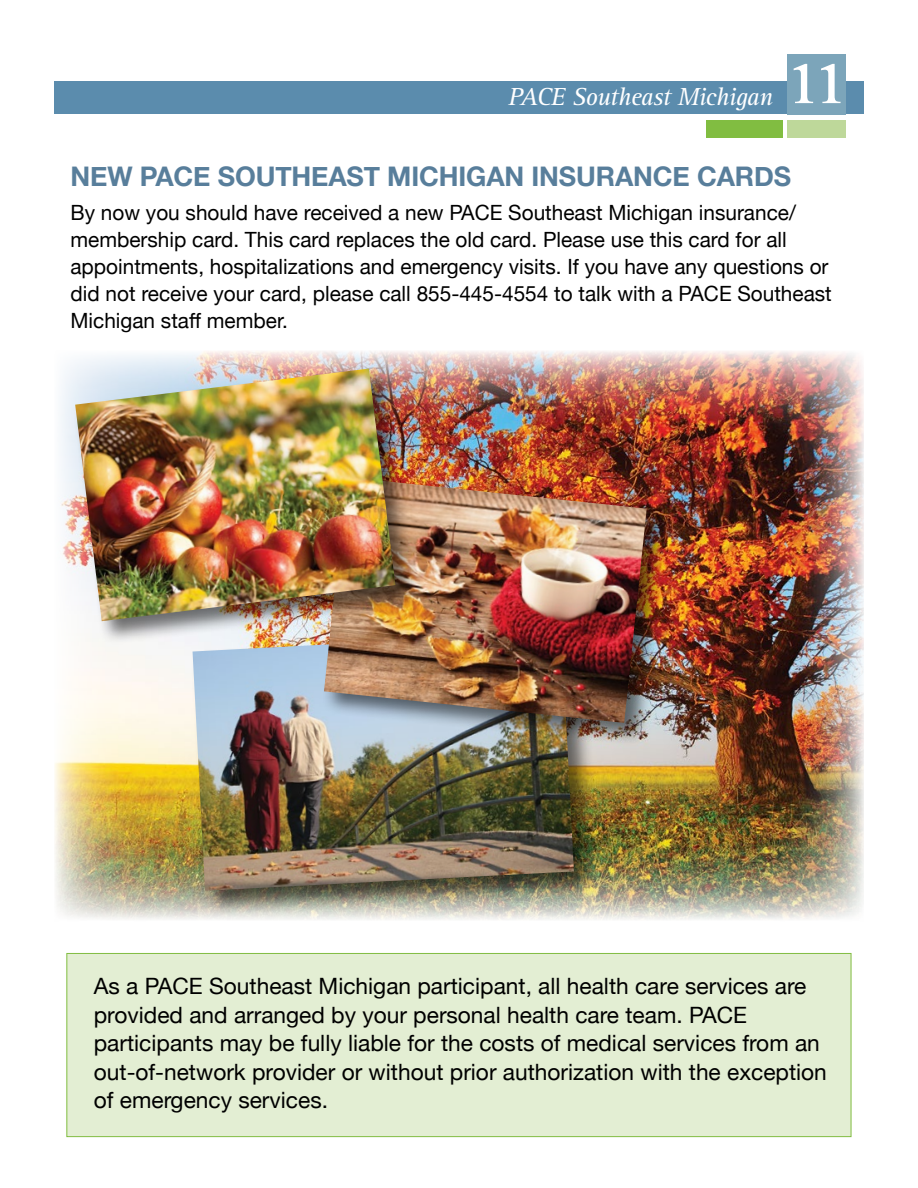
<style>
.page{position:relative;width:918px;height:1188px;background:#fff}
.page>*{position:absolute;margin:0;border:0;box-sizing:border-box;transform-origin:0 0}
.t1{font:700 63px "Rotis Serif";color:#fff}
.t2{font:700 27px "Helvetica Neue";letter-spacing:-.005em;color:#587e9b}
.t3{font:italic 25.5px "Rotis Serif";letter-spacing:-.025em;color:#fff}
.t4{font:22.5px/28.5px "Helvetica Neue";color:#000}
.t5{font:21px/27px "Helvetica Neue";color:#000}
</style>
<div class="page">
<img style="left:55px;top:351px;width:809px;height:569px">
<div style="left:54px;top:81px;width:810px;height:33px;background:#5b8cad"></div>
<div style="left:787px;top:54px;width:58px;height:60px;background:#7ca5ba"></div>
<div style="left:787px;top:120px;width:59px;height:18px;background:#bed89a"></div>
<div style="left:706px;top:120px;width:76px;height:18px;background:#81bd41"></div>
<div style="left:66px;top:953px;width:785px;height:184px;background:#e3eed3;border:1px solid #81bd41"></div>
<div style="left:191px;top:630px;width:408px;height:286px;background:#000;opacity:.55"></div>
<img style="left:193px;top:644px;width:381px;height:247px">
<div style="left:323px;top:475px;width:347px;height:271px;background:#000;opacity:.55"></div>
<img style="left:324px;top:477px;width:323px;height:246px">
<div style="left:73px;top:367px;width:346px;height:277px;background:#000;opacity:.55"></div>
<img style="left:75px;top:369px;width:320px;height:252px">
<p class="t3" style="left:508px;top:82px;width:266px">PACE Southeast Michigan</p>
<h1 class="t1" style="left:785px;top:45px;width:64px">11</h1>
<p class="t2" style="left:70px;top:155px;width:722px">NEW PACE SOUTHEAST MICHIGAN INSURANCE CARDS</p>
<p class="t5" style="left:70px;top:200px;width:763px">By now you should have received a new PACE Southeast Michigan insurance/ membership card. This card replaces the old card. Please use this card for all appointments, hospitalizations and emergency visits. If you have any questions or did not receive your card, please call 855-445-4554 to talk with a PACE Southeast Michigan staff member.</p>
<p class="t4" style="left:94px;top:973px;width:735px">As a PACE Southeast Michigan participant, all health care services are provided and arranged by your personal health care team. PACE participants may be fully liable for the costs of medical services from an out-of-network provider or without prior authorization with the exception of emergency services.</p>
</div>
